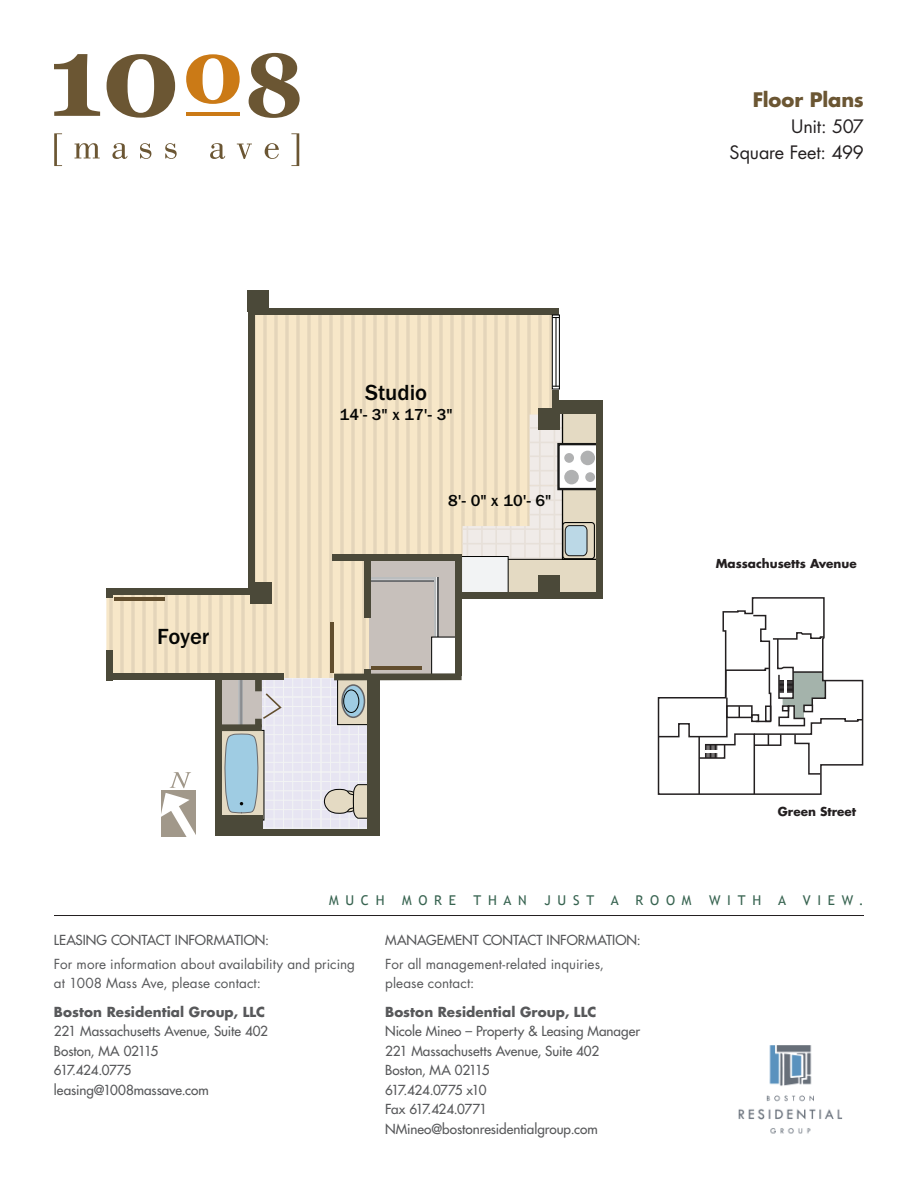
<style>
.page{position:relative;width:918px;height:1188px;background:#fff}
.page>*{position:absolute;margin:0;border:0;box-sizing:border-box;transform-origin:0 0}
.t1{font:500 22.65px "Franklin Gothic";color:#040503}
.t2{font:700 19.5px "Futura";letter-spacing:-.005em;color:#6b5633}
.t3{font:18px/26.1px "Futura";letter-spacing:-.01em;color:#231f20;text-align:right}
.t4{font:500 16.5px "Franklin Gothic";color:#040503}
.t5{font:13.5px/19.5px "Futura";color:#57585a}
.t6{font:13.5px/19.5px "Futura";letter-spacing:.005em;color:#57585a}
.t7{font:700 13.5px "Futura";letter-spacing:.005em;color:#57585a}
.t8{font:13.5px "Trebuchet MS";letter-spacing:.5em;color:#376350}
.t9{font:700 12px "Futura";color:#231f20}
</style>
<div class="page">
<svg style="left:106px;top:315px;width:493px;height:366px"></svg>
<div style="left:261px;top:679px;width:114px;height:151px;background:#e7e5f2"></div>
<div style="left:338px;top:679px;width:31px;height:46px;background:#e4dac3"></div>
<div style="left:337px;top:679px;width:33px;height:46px;border:1px solid #040503"></div>
<div style="left:220px;top:730px;width:44px;height:90px;background:#e4dac3"></div>
<svg style="left:224px;top:733px;width:35px;height:81px;background:#a3c6d5"></svg>
<svg style="left:342px;top:685px;width:22px;height:32px"></svg>
<div style="left:341px;top:684px;width:24px;height:34px;border:2px solid #636366;border-radius:50%"></div>
<div style="left:343px;top:690px;width:16px;height:23px;border:1px solid #040503;border-radius:50%"></div>
<svg style="left:323px;top:784px;width:44px;height:35px"></svg>
<div style="left:467px;top:559px;width:134px;height:36px;background:#e4dac3"></div>
<div style="left:563px;top:412px;width:36px;height:147px;background:#e4dac3"></div>
<div style="left:559px;top:444px;width:39px;height:45px;background:#fff"></div>
<div style="left:557px;top:443px;width:42px;height:47px;border:2px solid #181817"></div>
<div style="left:585px;top:472px;width:10px;height:10px;background:#b0b1b2;border-radius:50%"></div>
<div style="left:580px;top:451px;width:15px;height:14px;background:#b0b1b2;border-radius:50%"></div>
<svg style="left:463px;top:412px;width:125px;height:162px"></svg>
<div style="left:562px;top:522px;width:33px;height:37px;border:1px solid #040503;border-radius:3px"></div>
<div style="left:462px;top:557px;width:46px;height:41px;background:#f2f3f4"></div>
<div style="left:461px;top:556px;width:47px;height:42px;border:1px solid #040503"></div>
<div style="left:219px;top:677px;width:43px;height:51px;background:#c7c0bb"></div>
<div style="left:370px;top:558px;width:87px;height:119px;background:#c7c0bb"></div>
<svg style="left:370px;top:578px;width:65px;height:4px"></svg>
<svg style="left:435px;top:578px;width:4px;height:59px"></svg>
<svg style="left:238px;top:680px;width:4px;height:44px"></svg>
<div style="left:432px;top:637px;width:27px;height:37px;background:#fff"></div>
<div style="left:431px;top:637px;width:29px;height:38px;border:1px solid #040503"></div>
<div style="left:248px;top:308px;width:7px;height:287px;background:#4b4939"></div>
<div style="left:553px;top:308px;width:6px;height:104px;background:#4b4939"></div>
<div style="left:596px;top:401px;width:7px;height:198px;background:#4b4939"></div>
<div style="left:106px;top:588px;width:149px;height:7px;background:#4b4939"></div>
<div style="left:248px;top:308px;width:311px;height:7px;background:#4b4939"></div>
<div style="left:455px;top:554px;width:7px;height:122px;background:#4b4939"></div>
<div style="left:364px;top:554px;width:6px;height:64px;background:#4b4939"></div>
<svg style="left:364px;top:670px;width:6px;height:3px"></svg>
<div style="left:332px;top:554px;width:130px;height:7px;background:#4b4939"></div>
<div style="left:334px;top:673px;width:128px;height:7px;background:#4b4939"></div>
<div style="left:220px;top:724px;width:42px;height:7px;background:#4b4939"></div>
<div style="left:255px;top:719px;width:7px;height:8px;background:#4b4939"></div>
<div style="left:255px;top:678px;width:7px;height:13px;background:#4b4939"></div>
<div style="left:459px;top:592px;width:144px;height:7px;background:#4b4939"></div>
<div style="left:215px;top:674px;width:7px;height:161px;background:#4b4939"></div>
<div style="left:106px;top:589px;width:7px;height:9px;background:#4b4939"></div>
<div style="left:106px;top:650px;width:7px;height:30px;background:#4b4939"></div>
<div style="left:109px;top:674px;width:175px;height:6px;background:#4b4939"></div>
<div style="left:217px;top:829px;width:158px;height:6px;background:#4b4939"></div>
<div style="left:553px;top:401px;width:50px;height:13px;background:#4b4939"></div>
<div style="left:367px;top:679px;width:13px;height:156px;background:#4b4939"></div>
<div style="left:220px;top:815px;width:43px;height:19px;background:#4b4939"></div>
<div style="left:248px;top:291px;width:21px;height:21px;background:#4b4939"></div>
<div style="left:539px;top:408px;width:21px;height:21px;background:#4b4939"></div>
<div style="left:539px;top:576px;width:21px;height:21px;background:#4b4939"></div>
<div style="left:250px;top:582px;width:21px;height:21px;background:#4b4939"></div>
<div style="left:552px;top:315px;width:7px;height:74px;background:#fff"></div>
<div style="left:552px;top:314px;width:8px;height:76px;border:1px solid #040503"></div>
<hr style="left:555px;top:318px;width:2px;height:68px;background:#040503">
<hr style="left:330px;top:622px;width:4px;height:51px;background:#624e2e">
<hr style="left:114px;top:598px;width:51px;height:3px;background:#624e2e">
<hr style="left:371px;top:666px;width:51px;height:4px;background:#624e2e">
<svg style="left:261px;top:693px;width:22px;height:27px"></svg>
<svg style="left:657px;top:597px;width:207px;height:198px"></svg>
<svg style="left:161px;top:772px;width:35px;height:65px"></svg>
<svg style="left:54px;top:133px;width:8px;height:33px"></svg>
<svg style="left:75px;top:143px;width:25px;height:15px"></svg>
<svg style="left:112px;top:143px;width:16px;height:16px"></svg>
<svg style="left:140px;top:143px;width:11px;height:16px"></svg>
<svg style="left:165px;top:143px;width:12px;height:16px"></svg>
<svg style="left:210px;top:143px;width:15px;height:16px"></svg>
<svg style="left:237px;top:144px;width:15px;height:15px"></svg>
<svg style="left:265px;top:143px;width:14px;height:16px"></svg>
<svg style="left:291px;top:133px;width:8px;height:33px"></svg>
<svg style="left:54px;top:54px;width:46px;height:62px"></svg>
<svg style="left:107px;top:54px;width:68px;height:64px"></svg>
<svg style="left:186px;top:54px;width:54px;height:50px"></svg>
<svg style="left:249px;top:53px;width:51px;height:65px"></svg>
<hr style="left:186px;top:113px;width:54px;height:3px;background:#cb7a16">
<hr style="left:54px;top:915px;width:810px;height:1px;background:#231f20">
<img style="left:738px;top:1045px;width:105px;height:89px">
<h1 class="t1" style="left:157px;top:623px;width:54px">Foyer</h1>
<h1 class="t1" style="left:365px;top:380px;width:64px">Studio</h1>
<p class="t4" style="left:340px;top:405px;width:114px">14'- 3" x 17'- 3"</p>
<p class="t4" style="left:448px;top:492px;width:105px">8'- 0" x 10'- 6"</p>
<h2 class="t2" style="left:753px;top:86px;width:113px">Floor Plans</h2>
<h3 class="t3" style="left:730px;top:113px;width:136px">Unit: 507<br>Square Feet: 499</h3>
<p class="t9" style="left:716px;top:555px;width:143px">Massachusetts Avenue</p>
<p class="t9" style="left:778px;top:803px;width:80px">Green Street</p>
<p class="t8" style="left:329px;top:893px;width:57px">MUCH</p>
<p class="t8" style="left:402px;top:893px;width:56px">MORE</p>
<p class="t8" style="left:473px;top:893px;width:55px">THAN</p>
<p class="t8" style="left:544px;top:893px;width:148px">JUST A ROOM</p>
<p class="t8" style="left:709px;top:893px;width:156px">WITH A VIEW.</p>
<p class="t5" style="left:54px;top:930px;width:217px">LEASING CONTACT INFORMATION:</p>
<p class="t6" style="left:54px;top:954px;width:303px">For more information about availability and pricing at 1008 Mass Ave, please contact:</p>
<p class="t7" style="left:54px;top:1002px;width:213px">Boston Residential Group, LLC</p>
<p class="t5" style="left:54px;top:1022px;width:216px">221 Massachusetts Avenue, Suite 402<br>Boston, MA 02115<br>617.424.0775 leasing@1008massave.com</p>
<p class="t5" style="left:385px;top:930px;width:257px">MANAGEMENT CONTACT INFORMATION:</p>
<p class="t6" style="left:385px;top:954px;width:220px">For all management-related inquiries, please contact:</p>
<p class="t7" style="left:385px;top:1003px;width:213px">Boston Residential Group, LLC</p>
<p class="t5" style="left:385px;top:1022px;width:256px">Nicole Mineo – Property &amp; Leasing Manager<br>221 Massachusetts Avenue, Suite 402<br>Boston, MA 02115<br>617.424.0775 x10<br>Fax 617.424.0771<br>NMineo@bostonresidentialgroup.com</p>
</div>
